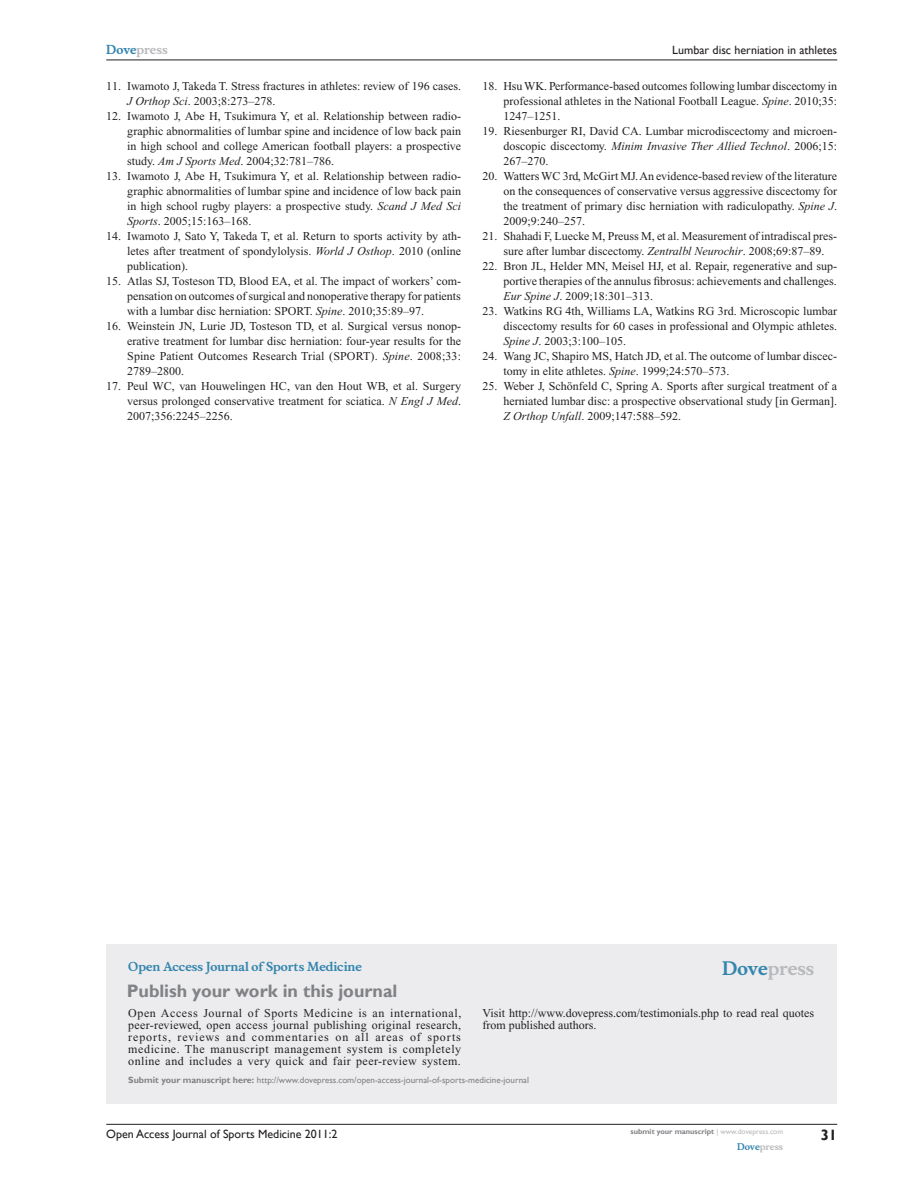
<style>
.page{position:relative;width:918px;height:1188px;background:#fff}
.page>*{position:absolute;margin:0;border:0;box-sizing:border-box;transform-origin:0 0}
.t1{font:700 18px "Gill Sans";color:#808285}
.t2{font:700 18px "Musee";color:#b8b9bc}
.t3{font:700 15px "Gill Sans";color:#231f20}
.t4{font:12px/15px "Times New Roman";color:#231f20;text-align:justify}
.t5{font:12px "Gill Sans";color:#231f20}
.t6{font:700 12px "Musee";color:#3485ae}
.t7{font:700 12px "Musee";color:#b8b9bc}
.t8{font:9px "Gill Sans";color:#808285}
.t9{font:700 9px "Musee";color:#b8b9bc}
.t10{font:700 7.5px "Gill Sans";color:#808285}
.s1{color:#3485ae}
.s2{font-style:italic}
.s3{font-weight:700}
.s4{font-weight:400;color:#b8b9bc}
</style>
<div class="page">
<div style="left:106px;top:944px;width:731px;height:159px;background:#ececee"></div>
<hr style="left:106px;top:1124px;width:731px;height:1px;background:#231f20">
<hr style="left:106px;top:60px;width:731px;height:1px;background:#231f20">
<p class="t7" style="left:106px;top:43px;width:63px"><span class="s1">Dove</span>press</p>
<p class="t4" style="left:127px;top:79px;width:335px;text-indent:-21px">11. Iwamoto J, Takeda T. Stress fractures in athletes: review of 196 cases.<br><span class="s2">J Orthop Sci</span>. 2003;8:273–278.</p>
<p class="t4" style="left:127px;top:109px;width:335px;text-indent:-21px">12. Iwamoto J, Abe H, Tsukimura Y, et al. Relationship between radio&shy;graphic abnormalities of lumbar spine and incidence of low back pain in high school and college American football players: a prospective study. <span class="s2">Am J Sports Med</span>. 2004;32:781–786.</p>
<p class="t4" style="left:127px;top:169px;width:335px;text-indent:-21px">13. Iwamoto J, Abe H, Tsukimura Y, et al. Relationship between radio&shy;graphic abnormalities of lumbar spine and incidence of low back pain in high school rugby players: a prospective study. <span class="s2">Scand J Med Sci Sports</span>. 2005;15:163–168.</p>
<p class="t4" style="left:127px;top:229px;width:335px;text-indent:-21px">14. Iwamoto J, Sato Y, Takeda T, et al. Return to sports activity by ath&shy;letes after treatment of spondylolysis. <span class="s2">World J Osthop</span>. 2010 (online publication).</p>
<p class="t4" style="left:127px;top:274px;width:335px;text-indent:-21px">15. Atlas SJ, Tosteson TD, Blood EA, et al. The impact of workers’ com&shy;pensation on outcomes of surgical and nonoperative therapy for patients with a lumbar disc herniation: SPORT. <span class="s2">Spine</span>. 2010;35:89–97.</p>
<p class="t4" style="left:127px;top:319px;width:335px;text-indent:-21px">16. Weinstein JN, Lurie JD, Tosteson TD, et al. Surgical versus nonop&shy;erative treatment for lumbar disc herniation: four-year results for the Spine Patient Outcomes Research Trial (SPORT). <span class="s2">Spine</span>. 2008;33:<br>2789–2800.</p>
<p class="t4" style="left:127px;top:379px;width:335px;text-indent:-21px">17. Peul WC, van Houwelingen HC, van den Hout WB, et al. Surgery versus prolonged conservative treatment for sciatica. <span class="s2">N Engl J Med</span>.<br>2007;356:2245–2256.</p>
<p class="t5" style="left:672px;top:43px;width:166px">Lumbar disc herniation in athletes</p>
<p class="t4" style="left:503px;top:79px;width:335px;text-indent:-21px">18. Hsu WK. Performance-based outcomes following lumbar discectomy in professional athletes in the National Football League. <span class="s2">Spine</span>. 2010;35:<br>1247–1251.</p>
<p class="t4" style="left:503px;top:124px;width:335px;text-indent:-21px">19. Riesenburger RI, David CA. Lumbar microdiscectomy and microen&shy;doscopic discectomy. <span class="s2">Minim Invasive Ther Allied Technol</span>. 2006;15:<br>267–270.</p>
<p class="t4" style="left:503px;top:169px;width:335px;text-indent:-21px">20. Watters WC 3rd, McGirt MJ. An evidence-based review of the literature on the consequences of conservative versus aggressive discectomy for the treatment of primary disc herniation with radiculopathy. <span class="s2">Spine J</span>.<br>2009;9:240–257.</p>
<p class="t4" style="left:503px;top:229px;width:335px;text-indent:-21px">21. Shahadi F, Luecke M, Preuss M, et al. Measurement of intradiscal pres&shy;sure after lumbar discectomy. <span class="s2">Zentralbl Neurochir</span>. 2008;69:87–89.</p>
<p class="t4" style="left:503px;top:259px;width:335px;text-indent:-21px">22. Bron JL, Helder MN, Meisel HJ, et al. Repair, regenerative and sup&shy;portive therapies of the annulus fibrosus: achievements and challenges.<br><span class="s2">Eur Spine J</span>. 2009;18:301–313.</p>
<p class="t4" style="left:503px;top:304px;width:335px;text-indent:-21px">23. Watkins RG 4th, Williams LA, Watkins RG 3rd. Microscopic lumbar discectomy results for 60 cases in professional and Olympic athletes.<br><span class="s2">Spine J</span>. 2003;3:100–105.</p>
<p class="t4" style="left:503px;top:349px;width:335px;text-indent:-21px">24. Wang JC, Shapiro MS, Hatch JD, et al. The outcome of lumbar discec&shy;tomy in elite athletes. <span class="s2">Spine</span>. 1999;24:570–573.</p>
<p class="t4" style="left:503px;top:379px;width:335px;text-indent:-21px">25. Weber J, Schönfeld C, Spring A. Sports after surgical treatment of a herniated lumbar disc: a prospective observational study [in German].<br><span class="s2">Z Orthop Unfall</span>. 2009;147:588–592.</p>
<p class="t6" style="left:128px;top:959px;width:235px">Open Access Journal of Sports Medicine</p>
<h1 class="t1" style="left:127px;top:980px;width:272px">Publish your work in this journal</h1>
<h1 class="t2" style="left:722px;top:958px;width:94px"><span class="s1">Dove</span>press</h1>
<p class="t4" style="left:128px;top:1007px;width:335px;line-height:12px">Open Access Journal of Sports Medicine is an international, peer-reviewed, open access journal publishing original research, reports, reviews and commentaries on all areas of sports medicine. The manuscript management system is completely online and includes a very quick and fair peer-review system.</p>
<p class="t4" style="left:482px;top:1007px;width:333px;line-height:12px">Visit http://www.dovepress.com/testimonials.php to read real quotes from published authors.</p>
<p class="t8" style="left:128px;top:1075px;width:402px"><span class="s3">Submit your manuscript here:</span> http://www.dovepress.com/open-access-journal-of-sports-medicine-journal</p>
<p class="t5" style="left:106px;top:1127px;width:233px">Open Access Journal of Sports Medicine 2011:2</p>
<p class="t10" style="left:631px;top:1127px;width:154px">submit your manuscript <span class="s4">| www.dovepress.com</span></p>
<p class="t9" style="left:737px;top:1141px;width:48px"><span class="s1">Dove</span>press</p>
<p class="t3" style="left:821px;top:1126px;width:18px">31</p>
</div>
